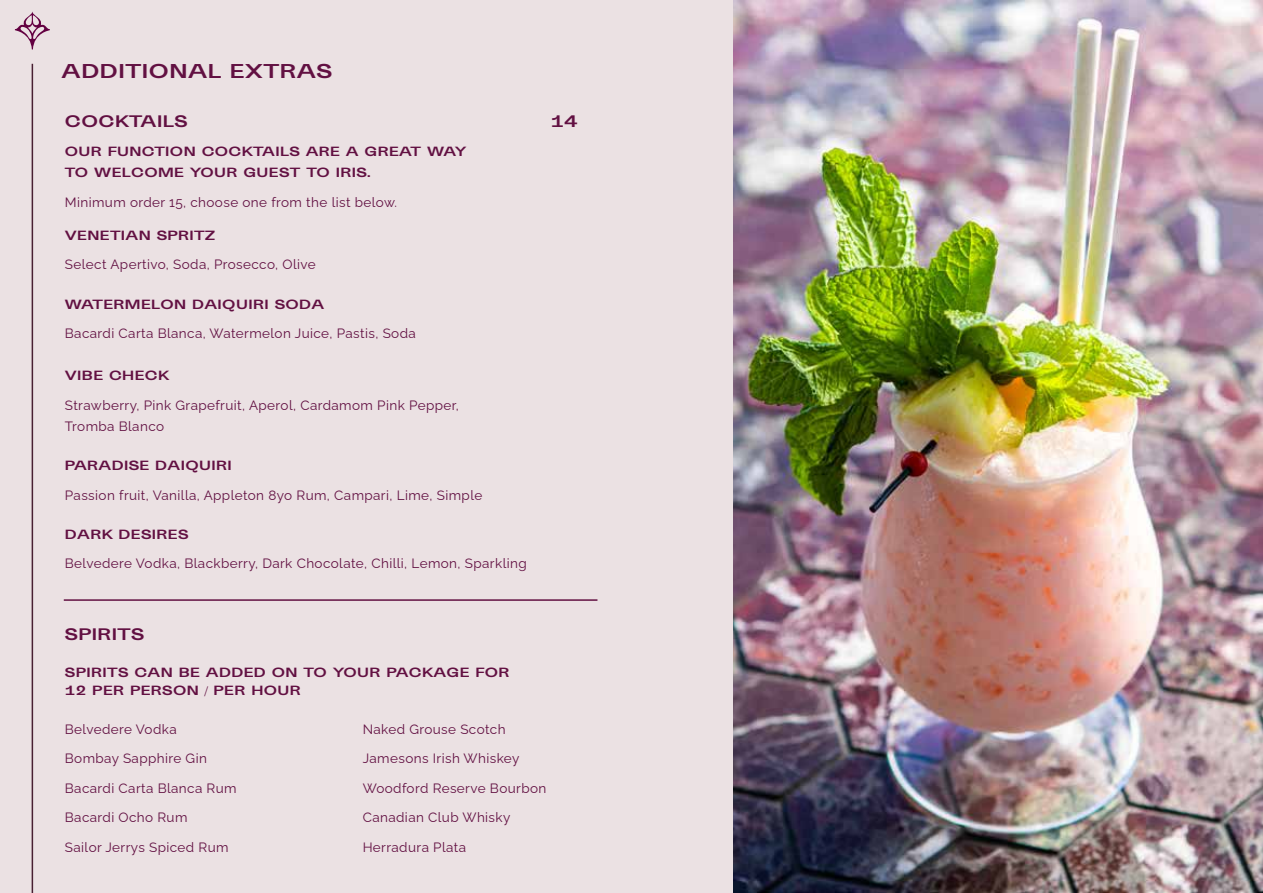
<style>
.page{position:relative;width:1263px;height:893px;background:#ebe1e3}
.page>*{position:absolute;margin:0;border:0;box-sizing:border-box;transform-origin:0 0}
.t1{font:700 18px "Sporting Grotesque";letter-spacing:.03em;color:#621042}
.t2{font:700 15px "Sporting Grotesque";letter-spacing:.03em;color:#621042}
.t3{font:13.5px/29.5px "Raleway";letter-spacing:.03em;color:#621042}
.t4{font:700 12px/21px "Sporting Grotesque";letter-spacing:.03em;color:#621042}
</style>
<div class="page">
<img style="left:733px;top:0;width:530px;height:893px">
<svg style="left:15px;top:11px;width:35px;height:38px"></svg>
<hr style="left:32px;top:64px;width:1px;height:829px;background:#481f32">
<hr style="left:64px;top:599px;width:533px;height:2px;background:#621042">
<h1 class="t1" style="left:62px;top:61px;width:272px">ADDITIONAL EXTRAS</h1>
<p class="t2" style="left:65px;top:113px;width:124px">COCKTAILS</p>
<p class="t2" style="left:551px;top:113px;width:28px">14</p>
<p class="t4" style="left:65px;top:142px;width:403px">OUR FUNCTION COCKTAILS ARE A GREAT WAY<br>TO WELCOME YOUR GUEST TO IRIS.</p>
<p class="t3" style="left:65px;top:186px;width:334px">Minimum order 15, choose one from the list below.</p>
<p class="t4" style="left:65px;top:225px;width:152px">VENETIAN SPRITZ</p>
<p class="t3" style="left:65px;top:248px;width:252px">Select Apertivo, Soda, Prosecco, Olive</p>
<p class="t4" style="left:65px;top:294px;width:261px">WATERMELON DAIQUIRI SODA</p>
<p class="t3" style="left:65px;top:317px;width:352px">Bacardi Carta Blanca, Watermelon Juice, Pastis, Soda</p>
<p class="t4" style="left:65px;top:366px;width:106px">VIBE CHECK</p>
<p class="t3" style="left:65px;top:393px;width:395px;line-height:21px">Strawberry, Pink Grapefruit, Aperol, Cardamom Pink Pepper,<br>Tromba Blanco</p>
<p class="t4" style="left:65px;top:455px;width:168px">PARADISE DAIQUIRI</p>
<p class="t3" style="left:65px;top:479px;width:419px">Passion fruit, Vanilla, Appleton 8yo Rum, Campari, Lime, Simple</p>
<p class="t4" style="left:65px;top:524px;width:125px">DARK DESIRES</p>
<p class="t3" style="left:65px;top:547px;width:463px">Belvedere Vodka, Blackberry, Dark Chocolate, Chilli, Lemon, Sparkling</p>
<p class="t2" style="left:65px;top:626px;width:81px">SPIRITS</p>
<p class="t4" style="left:65px;top:663px;width:446px;line-height:18px">SPIRITS CAN BE ADDED ON TO YOUR PACKAGE FOR<br>12 PER PERSON / PER HOUR</p>
<p class="t3" style="left:65px;top:713px;width:173px">Belvedere Vodka<br>Bombay Sapphire Gin<br>Bacardi Carta Blanca Rum<br>Bacardi Ocho Rum<br>Sailor Jerrys Spiced Rum</p>
<p class="t3" style="left:363px;top:712px;width:185px">Naked Grouse Scotch<br>Jamesons Irish Whiskey<br>Woodford Reserve Bourbon<br>Canadian Club Whisky<br>Herradura Plata</p>
</div>
